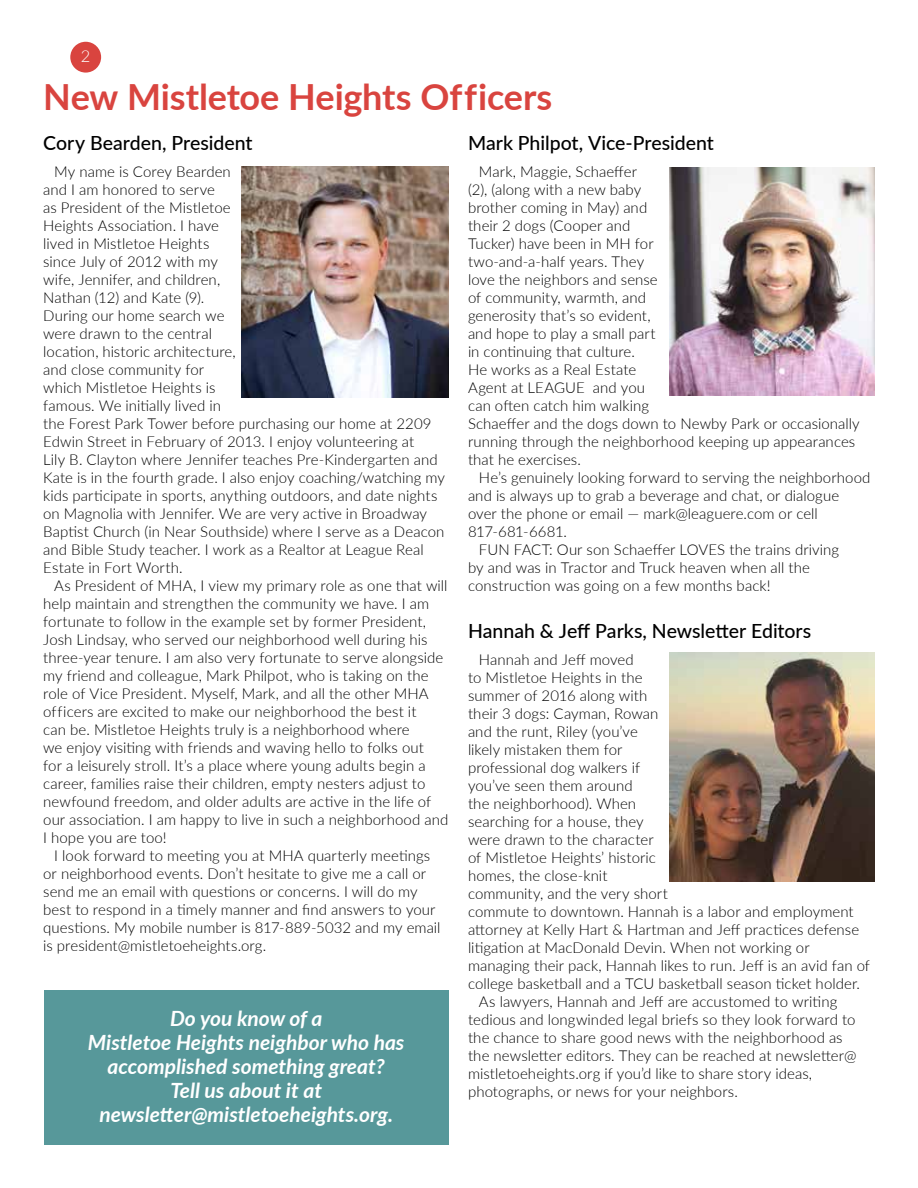
<style>
.page{position:relative;width:918px;height:1188px;background:#fff}
.page>*{position:absolute;margin:0;border:0;box-sizing:border-box;transform-origin:0 0}
.t1{font:700 36px "Lato";letter-spacing:-.005em;color:#d9443f}
.t2{font:italic 700 21px/24px "Lato";color:#fff;text-align:center}
.t3{font:500 19.5px "Lato";color:#000}
.t4{font:300 16.5px "Lato";color:#fff}
.t5{font:300 15px/18px "Lato";letter-spacing:.005em;color:#000}
.t6{font:300 15px "Lato";letter-spacing:-.025em;color:#000}
</style>
<div class="page">
<div style="left:70px;top:42px;width:31px;height:31px;background:#d9443f;border-radius:50%"></div>
<img style="left:241px;top:166px;width:208px;height:232px">
<img style="left:670px;top:653px;width:205px;height:228px">
<img style="left:669px;top:168px;width:206px;height:227px">
<div style="left:44px;top:990px;width:405px;height:154px;background:#57989a"></div>
<p class="t4" style="left:81px;top:45px;width:11px">2</p>
<h1 class="t1" style="left:43px;top:70px;width:511px">New Mistletoe Heights Officers</h1>
<h3 class="t3" style="left:43px;top:129px;width:211px">Cory Bearden, President</h3>
<p class="t5" style="left:43px;top:163px;width:403px;text-indent:11px">My name is Corey Bearden<br>and I am honored to serve<br>as President of the Mistletoe<br>Heights Association. I have<br>lived in Mistletoe Heights<br>since July of 2012 with my<br>wife, Jennifer, and children,<br>Nathan (12) and Kate (9).<br>During our home search we<br>were drawn to the central<br>location, historic architecture,<br>and close community for<br>which Mistletoe Heights is<br>famous. We initially lived in<br>the Forest Park Tower before purchasing our home at 2209<br>Edwin Street in February of 2013. I enjoy volunteering at<br>Lily B. Clayton where Jennifer teaches Pre-Kindergarten and Kate is in the fourth grade. I also enjoy coaching/watching my kids participate in sports, anything outdoors, and date nights on Magnolia with Jennifer. We are very active in Broadway Baptist Church (in Near Southside) where I serve as a Deacon and Bible Study teacher. I work as a Realtor at League Real Estate in Fort Worth.</p>
<p class="t5" style="left:43px;top:577px;width:407px;text-indent:11px">As President of MHA, I view my primary role as one that will help maintain and strengthen the community we have. I am fortunate to follow in the example set by former President, Josh Lindsay, who served our neighborhood well during his three-year tenure. I am also very fortunate to serve alongside my friend and colleague, Mark Philpot, who is taking on the role of Vice President. Myself, Mark, and all the other MHA officers are excited to make our neighborhood the best it<br>can be. Mistletoe Heights truly is a neighborhood where<br>we enjoy visiting with friends and waving hello to folks out<br>for a leisurely stroll. It’s a place where young adults begin a career, families raise their children, empty nesters adjust to newfound freedom, and older adults are active in the life of our association. I am happy to live in such a neighborhood and I hope you are too!</p>
<p class="t5" style="left:43px;top:847px;width:399px;text-indent:11px">I look forward to meeting you at MHA quarterly meetings or neighborhood events. Don’t hesitate to give me a call or send me an email with questions or concerns. I will do my best to respond in a timely manner and find answers to your questions. My mobile number is 817-889-5032 and my email is president@mistletoeheights.org.</p>
<h2 class="t2" style="left:88px;top:1005px;width:318px">Do you know of a<br>Mistletoe Heights neighbor who has accomplished something great?<br>Tell us about it at newsletter@mistletoeheights.org.</h2>
<h3 class="t3" style="left:468px;top:129px;width:247px">Mark Philpot, Vice-President</h3>
<p class="t5" style="left:468px;top:163px;width:393px;text-indent:11px">Mark, Maggie, Schaeffer<br>(2), (along with a new baby<br>brother coming in May) and<br>their 2 dogs (Cooper and<br>Tucker) have been in MH for<br>two-and-a-half years. They<br>love the neighbors and sense<br>of community, warmth, and<br>generosity that’s so evident,<br>and hope to play a small part<br>in continuing that culture.<br>He works as a Real Estate<br>Agent at LEAGUE and you<br>can often catch him walking<br>Schaeffer and the dogs down to Newby Park or occasionally running through the neighborhood keeping up appearances that he exercises.</p>
<p class="t5" style="left:479px;top:469px;width:393px">He’s genuinely looking forward to serving the neighborhood</p>
<p class="t5" style="left:468px;top:487px;width:373px">and is always up to grab a beverage and chat, or dialogue</p>
<p class="t5" style="left:468px;top:505px;width:351px">over the phone or email — mark@leaguere.com or cell</p>
<p class="t6" style="left:468px;top:522px;width:101px">817-681-6681.</p>
<p class="t5" style="left:479px;top:541px;width:362px">FUN FACT: Our son Schaeffer LOVES the trains driving</p>
<p class="t5" style="left:468px;top:559px;width:344px">by and was in Tractor and Truck heaven when all the</p>
<p class="t5" style="left:468px;top:577px;width:304px">construction was going on a few months back!</p>
<h3 class="t3" style="left:468px;top:617px;width:345px">Hannah &amp; Jeff Parks, Newsletter Editors</h3>
<p class="t5" style="left:479px;top:650px;width:156px">Hannah and Jeff moved</p>
<p class="t5" style="left:468px;top:668px;width:176px">to Mistletoe Heights in the</p>
<p class="t5" style="left:468px;top:686px;width:181px">summer of 2016 along with</p>
<p class="t5" style="left:468px;top:704px;width:192px">their 3 dogs: Cayman, Rowan</p>
<p class="t5" style="left:468px;top:722px;width:171px">and the runt, Riley (you’ve</p>
<p class="t5" style="left:468px;top:740px;width:156px">likely mistaken them for</p>
<p class="t5" style="left:468px;top:758px;width:174px">professional dog walkers if</p>
<p class="t5" style="left:468px;top:776px;width:166px">you’ve seen them around</p>
<p class="t5" style="left:468px;top:794px;width:170px">the neighborhood). When</p>
<p class="t5" style="left:468px;top:812px;width:177px">searching for a house, they</p>
<p class="t5" style="left:468px;top:830px;width:187px">were drawn to the character</p>
<p class="t5" style="left:468px;top:848px;width:190px">of Mistletoe Heights’ historic</p>
<p class="t5" style="left:468px;top:866px;width:141px">homes, the close-knit</p>
<p class="t5" style="left:468px;top:884px;width:202px">community, and the very short</p>
<p class="t5" style="left:468px;top:902px;width:387px">commute to downtown. Hannah is a labor and employment</p>
<p class="t5" style="left:468px;top:920px;width:393px">attorney at Kelly Hart &amp; Hartman and Jeff practices defense</p>
<p class="t5" style="left:468px;top:938px;width:343px">litigation at MacDonald Devin. When not working or</p>
<p class="t5" style="left:468px;top:956px;width:404px">managing their pack, Hannah likes to run. Jeff is an avid fan of</p>
<p class="t5" style="left:468px;top:974px;width:393px">college basketball and a TCU basketball season ticket holder.</p>
<p class="t5" style="left:479px;top:992px;width:360px">As lawyers, Hannah and Jeff are accustomed to writing</p>
<p class="t5" style="left:468px;top:1010px;width:389px">tedious and longwinded legal briefs so they look forward to</p>
<p class="t5" style="left:468px;top:1028px;width:376px">the chance to share good news with the neighborhood as</p>
<p class="t5" style="left:468px;top:1046px;width:390px">the newsletter editors. They can be reached at newsletter@</p>
<p class="t5" style="left:468px;top:1064px;width:346px">mistletoeheights.org if you’d like to share story ideas,</p>
<p class="t5" style="left:468px;top:1082px;width:271px">photographs, or news for your neighbors.</p>
</div>
